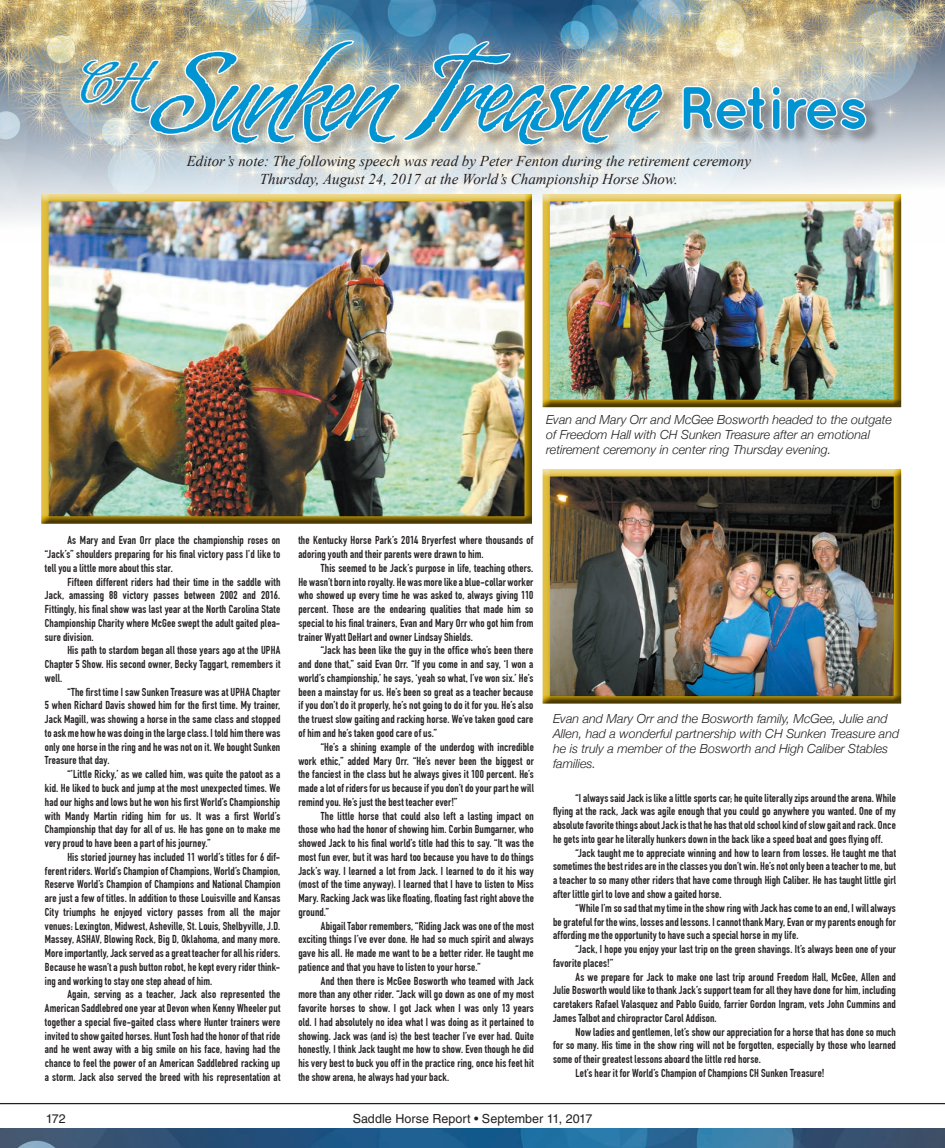
<style>
.page{position:relative;width:945px;height:1148px;background:#fff}
.page>*{position:absolute;margin:0;border:0;box-sizing:border-box;transform-origin:0 0}
.recipient_name{font:93.38px "Almond Script";letter-spacing:-.03em;color:#0094d3}
.t1{font:italic 15px "Times New Roman";color:#231f20}
.cutline{font:italic 300 12.5px/15px "Helvetica Neue";color:#231f20}
.Publication_Date_pag{font:12.5px "Helvetica LT Std";letter-spacing:.005em;color:#231f20}
.text{font:700 11.25px/13.8px "DIN Condensed";letter-spacing:.01em;color:#231f20;text-align:justify}
.s1{font-family:"Quicksand";font-weight:700;font-size:59.62px}
</style>
<div class="page">
<img style="left:0;top:0;width:945px;height:221px">
<div style="left:41px;top:194px;width:493px;height:332px;background:#231f20;opacity:.75"></div>
<div style="left:542px;top:194px;width:361px;height:215px;background:#231f20;opacity:.75"></div>
<div style="left:542px;top:469px;width:361px;height:236px;background:#231f20;opacity:.75"></div>
<hr style="left:0;top:1102px;width:945px;height:2px;background:#231f20">
<div style="left:82px;top:43px;width:800px;height:118px;background:#231f20;opacity:.35"></div>
<img style="left:79px;top:39px;width:586px;height:108px">
<svg style="left:681px;top:71px;width:187px;height:61px"></svg>
<img style="left:0;top:1128px;width:945px;height:20px">
<p class="recipient_name" style="left:77px;top:42px;width:792px"><sup>CH</sup> Sunken Treasure <span class="s1">Retires</span></p>
<p class="t1" style="left:187px;top:151px;width:566px">Editor’s note: The following speech was read by Peter Fenton during the retirement ceremony</p>
<p class="t1" style="left:260px;top:169px;width:419px">Thursday, August 24, 2017 at the World’s Championship Horse Show.</p>
<p class="cutline" style="left:546px;top:411px;width:347px">Evan and Mary Orr and McGee Bosworth headed to the outgate of Freedom Hall with CH Sunken Treasure after an emotional retirement ceremony in center ring Thursday evening.</p>
<p class="text" style="left:45px;top:533px;width:237px;text-indent:23px">As Mary and Evan Orr place the championship roses on “Jack’s” shoulders preparing for his final victory pass I’d like to tell you a little more about this star.</p>
<p class="text" style="left:45px;top:575px;width:237px;text-indent:23px">Fifteen different riders had their time in the saddle with Jack, amassing 88 victory passes between 2002 and 2016.<br>Fittingly, his final show was last year at the North Carolina State Championship Charity where McGee swept the adult gaited plea&shy;sure division.</p>
<p class="text" style="left:45px;top:643px;width:237px;text-indent:23px">His path to stardom began all those years ago at the UPHA Chapter 5 Show. His second owner, Becky Taggart, remembers it well.</p>
<p class="text" style="left:45px;top:685px;width:237px;text-indent:23px">“The first time I saw Sunken Treasure was at UPHA Chapter 5 when Richard Davis showed him for the first time. My trainer, Jack Magill, was showing a horse in the same class and stopped to ask me how he was doing in the large class. I told him there was only one horse in the ring and he was not on it. We bought Sunken Treasure that day.</p>
<p class="text" style="left:45px;top:767px;width:237px;text-indent:23px">“’Little Ricky,’ as we called him, was quite the patoot as a kid. He liked to buck and jump at the most unexpected times. We had our highs and lows but he won his first World’s Championship with Mandy Martin riding him for us. It was a first World’s Championship that day for all of us. He has gone on to make me very proud to have been a part of his journey.”</p>
<p class="text" style="left:45px;top:850px;width:237px;text-indent:23px">His storied journey has included 11 world’s titles for 6 dif&shy;ferent riders. World’s Champion of Champions, World’s Champion, Reserve World’s Champion of Champions and National Champion are just a few of titles. In addition to those Louisville and Kansas City triumphs he enjoyed victory passes from all the major venues: Lexington, Midwest, Asheville, St. Louis, Shelbyville, J.D.<br>Massey, ASHAV, Blowing Rock, Big D, Oklahoma, and many more.<br>More importantly, Jack served as a great teacher for all his riders.<br>Because he wasn’t a push button robot, he kept every rider think&shy;ing and working to stay one step ahead of him.</p>
<p class="text" style="left:45px;top:987px;width:237px;text-indent:23px">Again, serving as a teacher, Jack also represented the American Saddlebred one year at Devon when Kenny Wheeler put together a special five-gaited class where Hunter trainers were invited to show gaited horses. Hunt Tosh had the honor of that ride and he went away with a big smile on his face, having had the chance to feel the power of an American Saddlebred racking up a storm. Jack also served the breed with his representation at</p>
<p class="text" style="left:298px;top:533px;width:237px">the Kentucky Horse Park’s 2014 Bryerfest where thousands of adoring youth and their parents were drawn to him.</p>
<p class="text" style="left:298px;top:561px;width:237px;text-indent:22px">This seemed to be Jack’s purpose in life, teaching others.<br>He wasn’t born into royalty. He was more like a blue-collar worker who showed up every time he was asked to, always giving 110 percent. Those are the endearing qualities that made him so special to his final trainers, Evan and Mary Orr who got him from trainer Wyatt DeHart and owner Lindsay Shields.</p>
<p class="text" style="left:298px;top:643px;width:237px;text-indent:22px">“Jack has been like the guy in the office who’s been there and done that,” said Evan Orr. “If you come in and say, ‘I won a world’s championship,’ he says, ‘yeah so what, I’ve won six.’ He’s been a mainstay for us. He’s been so great as a teacher because if you don’t do it properly, he’s not going to do it for you. He’s also the truest slow gaiting and racking horse. We’ve taken good care of him and he’s taken good care of us.”</p>
<p class="text" style="left:298px;top:740px;width:237px;text-indent:22px">“He’s a shining example of the underdog with incredible work ethic,” added Mary Orr. “He’s never been the biggest or the fanciest in the class but he always gives it 100 percent. He’s made a lot of riders for us because if you don’t do your part he will remind you. He’s just the best teacher ever!”</p>
<p class="text" style="left:298px;top:808px;width:237px;text-indent:22px">The little horse that could also left a lasting impact on those who had the honor of showing him. Corbin Bumgarner, who showed Jack to his final world’s title had this to say. “It was the most fun ever, but it was hard too because you have to do things Jack’s way. I learned a lot from Jack. I learned to do it his way (most of the time anyway). I learned that I have to listen to Miss Mary. Racking Jack was like floating, floating fast right above the ground.”</p>
<p class="text" style="left:298px;top:918px;width:237px;text-indent:22px">Abigail Tabor remembers, “Riding Jack was one of the most exciting things I’ve ever done. He had so much spirit and always gave his all. He made me want to be a better rider. He taught me patience and that you have to listen to your horse.”</p>
<p class="text" style="left:298px;top:973px;width:237px;text-indent:22px">And then there is McGee Bosworth who teamed with Jack more than any other rider. “Jack will go down as one of my most favorite horses to show. I got Jack when I was only 13 years old. I had absolutely no idea what I was doing as it pertained to showing. Jack was (and is) the best teacher I’ve ever had. Quite honestly, I think Jack taught me how to show. Even though he did his very best to buck you off in the practice ring, once his feet hit the show arena, he always had your back.</p>
<p class="cutline" style="left:553px;top:710px;width:348px">Evan and Mary Orr and the Bosworth family, McGee, Julie and Allen, had a wonderful partnership with CH Sunken Treasure and he is truly a member of the Bosworth and High Caliber Stables families.</p>
<p class="text" style="left:553px;top:791px;width:344px;text-indent:22px">“I always said Jack is like a little sports car; he quite literally zips around the arena. While flying at the rack, Jack was agile enough that you could go anywhere you wanted. One of my absolute favorite things about Jack is that he has that old school kind of slow gait and rack. Once he gets into gear he literally hunkers down in the back like a speed boat and goes flying off.</p>
<p class="text" style="left:553px;top:846px;width:344px;text-indent:22px">“Jack taught me to appreciate winning and how to learn from losses. He taught me that sometimes the best rides are in the classes you don’t win. He’s not only been a teacher to me, but a teacher to so many other riders that have come through High Caliber. He has taught little girl after little girl to love and show a gaited horse.</p>
<p class="text" style="left:553px;top:901px;width:344px;text-indent:22px">“While I’m so sad that my time in the show ring with Jack has come to an end, I will always be grateful for the wins, losses and lessons. I cannot thank Mary, Evan or my parents enough for affording me the opportunity to have such a special horse in my life.</p>
<p class="text" style="left:553px;top:942px;width:344px;text-indent:22px">“Jack, I hope you enjoy your last trip on the green shavings. It’s always been one of your favorite places!”</p>
<p class="text" style="left:553px;top:969px;width:344px;text-indent:22px">As we prepare for Jack to make one last trip around Freedom Hall, McGee, Allen and Julie Bosworth would like to thank Jack’s support team for all they have done for him, including caretakers Rafael Valasquez and Pablo Guido, farrier Gordon Ingram, vets John Cummins and James Talbot and chiropractor Carol Addison.</p>
<p class="text" style="left:553px;top:1024px;width:344px;text-indent:22px">Now ladies and gentlemen, let’s show our appreciation for a horse that has done so much for so many. His time in the show ring will not be forgotten, especially by those who learned some of their greatest lessons aboard the little red horse.</p>
<p class="text" style="left:576px;top:1066px;width:250px">Let’s hear it for World’s Champion of Champions CH Sunken Treasure!</p>
<p class="Publication_Date_pag" style="left:46px;top:1111px;width:21px">172</p>
<p class="Publication_Date_pag" style="left:353px;top:1111px;width:241px">Saddle Horse Report • September 11, 2017</p>
</div>
